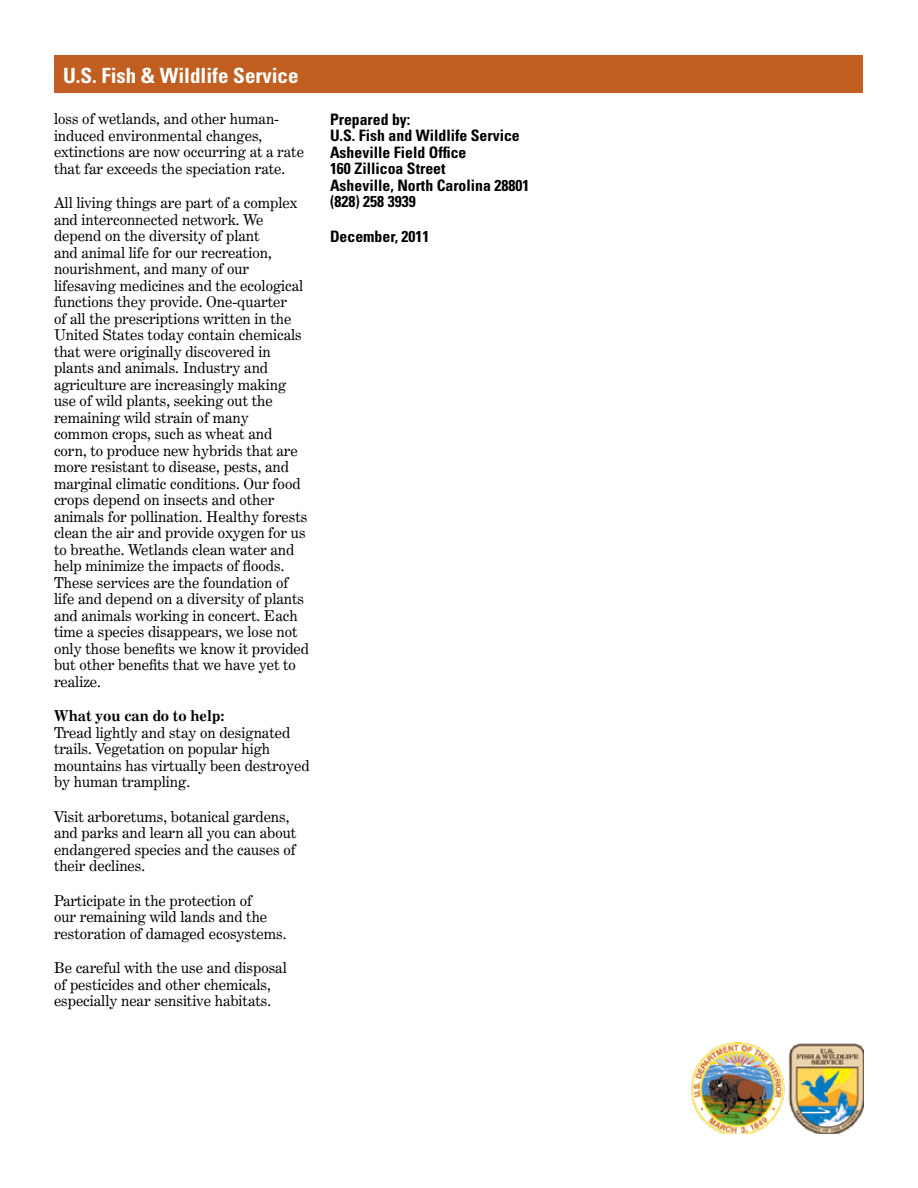
<style>
.page{position:relative;width:918px;height:1188px;background:#fff}
.page>*{position:absolute;margin:0;border:0;box-sizing:border-box;transform-origin:0 0}
.t1{font:700 condensed 21px "Univers";color:#fff}
.t2{font:700 condensed 15.75px/16.5px "Univers";color:#000}
.t3{font:15px/16.5px "Century Expanded BT";color:#000}
.t4{font:700 15px "Century Expanded BT";color:#000}
</style>
<div class="page">
<div style="left:55px;top:55px;width:808px;height:38px;background:#c15e20"></div>
<img style="left:691px;top:1043px;width:173px;height:91px">
<h1 class="t1" style="left:63px;top:63px;width:237px">U.S. Fish &amp; Wildlife Service</h1>
<p class="t3" style="left:54px;top:110px;width:252px">loss of wetlands, and other human&shy;induced environmental changes, extinctions are now occurring at a rate that far exceeds the speciation rate.</p>
<p class="t3" style="left:54px;top:194px;width:257px">All living things are part of a complex and interconnected network. We depend on the diversity of plant<br>and animal life for our recreation, nourishment, and many of our lifesaving medicines and the ecological functions they provide. One-quarter<br>of all the prescriptions written in the United States today contain chemicals that were originally discovered in plants and animals. Industry and agriculture are increasingly making use of wild plants, seeking out the remaining wild strain of many<br>common crops, such as wheat and<br>corn, to produce new hybrids that are more resistant to disease, pests, and marginal climatic conditions. Our food crops depend on insects and other animals for pollination. Healthy forests clean the air and provide oxygen for us to breathe. Wetlands clean water and help minimize the impacts of floods.<br>These services are the foundation of life and depend on a diversity of plants and animals working in concert. Each time a species disappears, we lose not only those benefits we know it provided but other benefits that we have yet to realize.</p>
<p class="t4" style="left:54px;top:706px;width:172px">What you can do to help:</p>
<p class="t3" style="left:54px;top:724px;width:257px">Tread lightly and stay on designated trails. Vegetation on popular high mountains has virtually been destroyed by human trampling.</p>
<p class="t3" style="left:54px;top:808px;width:244px">Visit arboretums, botanical gardens, and parks and learn all you can about endangered species and the causes of their declines.</p>
<p class="t3" style="left:54px;top:892px;width:234px">Participate in the protection of<br>our remaining wild lands and the restoration of damaged ecosystems.</p>
<p class="t3" style="left:54px;top:960px;width:234px">Be careful with the use and disposal of pesticides and other chemicals, especially near sensitive habitats.</p>
<p class="t2" style="left:330px;top:111px;width:201px">Prepared by:<br>U.S. Fish and Wildlife Service<br>Asheville Field Office<br>160 Zillicoa Street<br>Asheville, North Carolina 28801 (828) 258 3939</p>
<p class="t2" style="left:330px;top:228px;width:101px">December, 2011</p>
</div>
